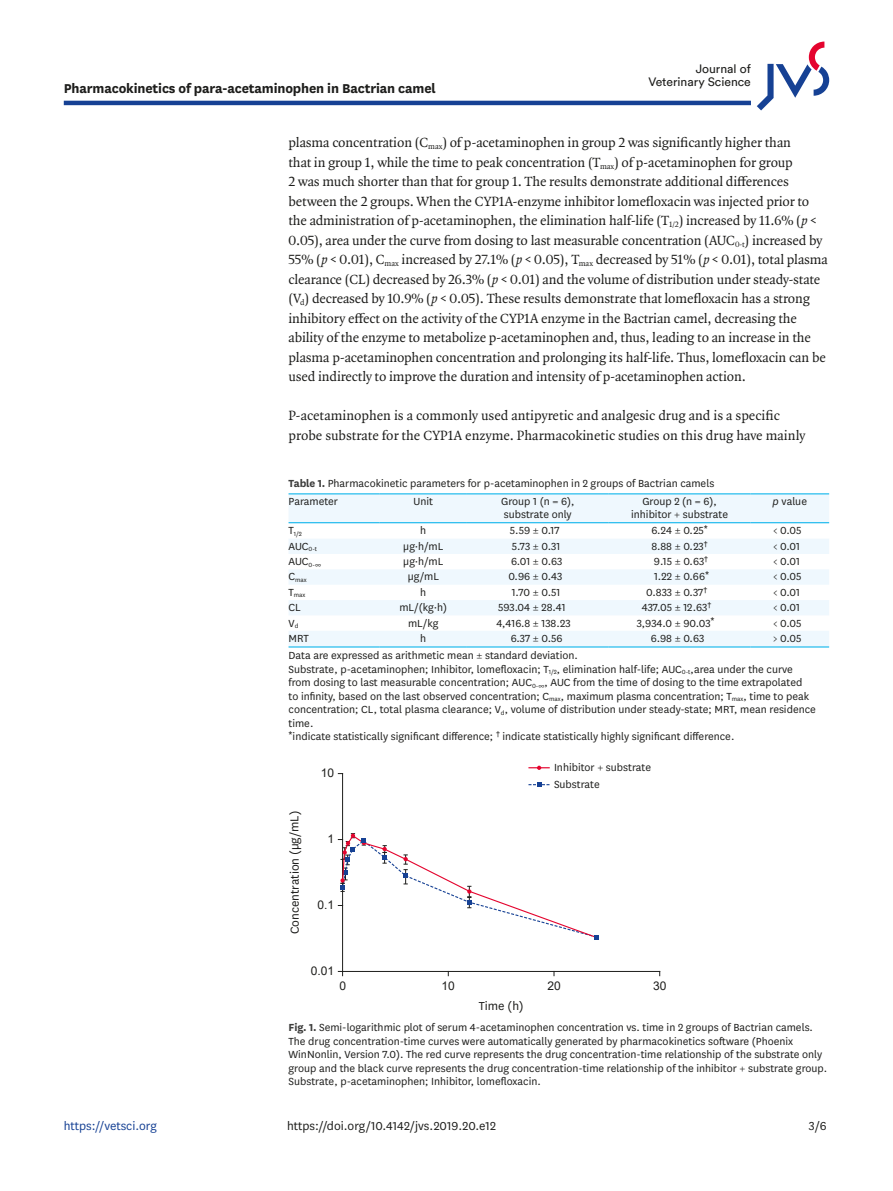
<style>
.page{position:relative;width:893px;height:1191px;background:#fff}
.page>*{position:absolute;margin:0;border:0;box-sizing:border-box;transform-origin:0 0}
.alt-title-type{font:700 15px "National";letter-spacing:-.01em;color:#1d1d1b}
.body_p{font:14.25px/19.5px "Quadraat OT";letter-spacing:-.01em;color:#1d1d1b}
.doi_running_footer{font:13.5px "National";color:#1d1d1b}
.t1{font:13.5px "National";color:#164194}
.t2{font:12.15px/13.2px "Circular";color:#1d1d1b;text-align:right}
.table-wrap-foot_p{font:12px/13.5px "National";color:#1d1d1b}
.fig_caption{font:12px/13.5px "National";color:#1d1d1b}
.tbody_entry{font:12px "National";color:#1d1d1b}
.table-wrap_caption{font:12px "National";color:#1d1d1b}
.thead_entry{font:12px/13.5px "National";color:#1d1d1b}
.table-wrap-foot_p_fi{font:12px "National";color:#1d1d1b}
.t3{font:12px "Arial";color:#1d1d1b}
.tbody_entry-2{font:7.05px "National";color:#1d1d1b}
.s1{font-style:italic}
.s2{font-weight:700;color:#3d3d3c}
.s3{font-family:"Arial Unicode MS";font-size:10.5px}
</style>
<div class="page">
<svg style="left:757px;top:42px;width:72px;height:68px"></svg>
<hr style="left:64px;top:101px;width:687px;height:4px;background:#164194">
<hr style="left:343px;top:971px;width:317px;height:1px;background:#1d1d1b">
<svg style="left:528px;top:782px;width:22px;height:5px"></svg>
<svg style="left:528px;top:765px;width:22px;height:5px"></svg>
<hr style="left:342px;top:773px;width:1px;height:198px;background:#1d1d1b">
<svg style="left:338px;top:833px;width:261px;height:106px"></svg>
<svg style="left:289px;top:494px;width:540px;height:152px;fill:#eff8fe"></svg>
<hr style="left:289px;top:493px;width:91px;height:1px;background:#00b1eb">
<hr style="left:380px;top:493px;width:87px;height:1px;background:#00b1eb">
<hr style="left:467px;top:493px;width:142px;height:1px;background:#00b1eb">
<hr style="left:609px;top:493px;width:141px;height:1px;background:#00b1eb">
<hr style="left:750px;top:493px;width:79px;height:1px;background:#00b1eb">
<hr style="left:289px;top:522px;width:91px;height:1px;background:#00b1eb">
<hr style="left:380px;top:522px;width:87px;height:1px;background:#00b1eb">
<hr style="left:467px;top:522px;width:142px;height:1px;background:#00b1eb">
<hr style="left:609px;top:522px;width:141px;height:1px;background:#00b1eb">
<hr style="left:750px;top:522px;width:79px;height:1px;background:#00b1eb">
<hr style="left:289px;top:646px;width:91px;height:1px;background:#00b1eb">
<hr style="left:380px;top:646px;width:87px;height:1px;background:#00b1eb">
<hr style="left:467px;top:646px;width:142px;height:1px;background:#00b1eb">
<hr style="left:609px;top:646px;width:141px;height:1px;background:#00b1eb">
<hr style="left:750px;top:646px;width:79px;height:1px;background:#00b1eb">
<p class="alt-title-type" style="left:64px;top:77px;width:374px">Pharmacokinetics of para-acetaminophen in Bactrian camel</p>
<p class="t2" style="left:648px;top:62px;width:104px">Journal of<br>Veterinary Science</p>
<p class="body_p" style="left:289px;top:133px;width:541px">plasma concentration (C<sub>max</sub>) of p-acetaminophen in group 2 was significantly higher than<br>that in group 1, while the time to peak concentration (T<sub>max</sub>) of p-acetaminophen for group<br>2 was much shorter than that for group 1. The results demonstrate additional differences between the 2 groups. When the CYP1A-enzyme inhibitor lomefloxacin was injected prior to the administration of p-acetaminophen, the elimination half-life (T<sub>1/2</sub>) increased by 11.6% (<span class="s1">p</span>&lt; 0.05), area under the curve from dosing to last measurable concentration (AUC<sub>0-t</sub>) increased by 55% (<span class="s1">p</span>&lt; 0.01), C<sub>max</sub> increased by 27.1% (<span class="s1">p</span>&lt; 0.05), T<sub>max</sub> decreased by 51% (<span class="s1">p</span>&lt; 0.01), total plasma clearance (CL) decreased by 26.3% (<span class="s1">p</span>&lt; 0.01) and the volume of distribution under steady-state (V<sub>d</sub>) decreased by 10.9% (<span class="s1">p</span>&lt; 0.05). These results demonstrate that lomefloxacin has a strong inhibitory effect on the activity of the CYP1A enzyme in the Bactrian camel, decreasing the ability of the enzyme to metabolize p-acetaminophen and, thus, leading to an increase in the plasma p-acetaminophen concentration and prolonging its half-life. Thus, lomefloxacin can be used indirectly to improve the duration and intensity of p-acetaminophen action.</p>
<p class="body_p" style="left:289px;top:406px;width:518px">P-acetaminophen is a commonly used antipyretic and analgesic drug and is a specific probe substrate for the CYP1A enzyme. Pharmacokinetic studies on this drug have mainly</p>
<p class="table-wrap_caption" style="left:289px;top:476px;width:427px"><span class="s2">Table 1.</span> Pharmacokinetic parameters for p-acetaminophen in 2 groups of Bactrian camels</p>
<p class="thead_entry" style="left:289px;top:494px;width:51px">Parameter</p>
<p class="thead_entry" style="left:414px;top:494px;width:21px">Unit</p>
<p class="thead_entry" style="left:501px;top:494px;width:75px">Group 1 (n = 6), substrate only</p>
<p class="thead_entry" style="left:631px;top:494px;width:98px;text-align:center">Group 2 (n = 6), inhibitor + substrate</p>
<p class="thead_entry" style="left:773px;top:494px;width:36px"><span class="s1">p</span> value</p>
<p class="tbody_entry-2" style="left:289px;top:529px;width:15px"><sup>T</sup>1/2</p>
<p class="tbody_entry" style="left:420px;top:523px;width:8px">h</p>
<p class="tbody_entry" style="left:510px;top:523px;width:51px">5.59 ± 0.17</p>
<p class="tbody_entry" style="left:651px;top:523px;width:58px">6.24 ± 0.25<span class="s3">*</span></p>
<p class="tbody_entry" style="left:773px;top:523px;width:30px">&lt; 0.05</p>
<p class="tbody_entry" style="left:289px;top:538px;width:30px">AUC<sub>0-t</sub></p>
<p class="tbody_entry" style="left:403px;top:538px;width:41px">µg·h/mL</p>
<p class="tbody_entry" style="left:512px;top:538px;width:50px">5.73 ± 0.31</p>
<p class="tbody_entry" style="left:651px;top:538px;width:58px">8.88 ± 0.23<sup>†</sup></p>
<p class="tbody_entry" style="left:773px;top:538px;width:28px">&lt; 0.01</p>
<p class="tbody_entry" style="left:289px;top:553px;width:34px">AUC<sub>0-∞</sub></p>
<p class="tbody_entry" style="left:403px;top:553px;width:41px">µg·h/mL</p>
<p class="tbody_entry" style="left:511px;top:553px;width:53px">6.01 ± 0.63</p>
<p class="tbody_entry" style="left:654px;top:553px;width:56px">9.15 ± 0.63<sup>†</sup></p>
<p class="tbody_entry" style="left:773px;top:553px;width:28px">&lt; 0.01</p>
<p class="tbody_entry-2" style="left:289px;top:575px;width:20px"><sup>C</sup>max</p>
<p class="tbody_entry" style="left:408px;top:569px;width:33px">µg/mL</p>
<p class="tbody_entry" style="left:508px;top:569px;width:55px">0.96 ± 0.43</p>
<p class="tbody_entry" style="left:654px;top:569px;width:56px">1.22 ± 0.66<span class="s3">*</span></p>
<p class="tbody_entry" style="left:773px;top:569px;width:30px">&lt; 0.05</p>
<p class="tbody_entry-2" style="left:289px;top:590px;width:18px"><sup>T</sup>max</p>
<p class="tbody_entry" style="left:420px;top:584px;width:8px">h</p>
<p class="tbody_entry" style="left:512px;top:584px;width:50px">1.70 ± 0.51</p>
<p class="tbody_entry" style="left:646px;top:584px;width:62px">0.833 ± 0.37<sup>†</sup></p>
<p class="tbody_entry" style="left:773px;top:584px;width:28px">&lt; 0.01</p>
<p class="tbody_entry" style="left:289px;top:599px;width:14px">CL</p>
<p class="tbody_entry" style="left:399px;top:599px;width:49px">mL/(kg·h)</p>
<p class="tbody_entry" style="left:498px;top:599px;width:69px">593.04 ± 28.41</p>
<p class="tbody_entry" style="left:642px;top:599px;width:71px">437.05 ± 12.63<sup>†</sup></p>
<p class="tbody_entry" style="left:773px;top:599px;width:28px">&lt; 0.01</p>
<p class="tbody_entry" style="left:289px;top:615px;width:11px">V<sub>d</sub></p>
<p class="tbody_entry" style="left:408px;top:615px;width:32px">mL/kg</p>
<p class="tbody_entry" style="left:496px;top:615px;width:76px">4,416.8 ± 138.23</p>
<p class="tbody_entry" style="left:637px;top:615px;width:79px">3,934.0 ± 90.03<span class="s3">*</span></p>
<p class="tbody_entry" style="left:773px;top:615px;width:30px">&lt; 0.05</p>
<p class="tbody_entry" style="left:289px;top:630px;width:22px">MRT</p>
<p class="tbody_entry" style="left:420px;top:630px;width:8px">h</p>
<p class="tbody_entry" style="left:511px;top:630px;width:53px">6.37 ± 0.56</p>
<p class="tbody_entry" style="left:651px;top:630px;width:55px">6.98 ± 0.63</p>
<p class="tbody_entry" style="left:773px;top:630px;width:30px">&gt; 0.05</p>
<p class="table-wrap-foot_p_fi" style="left:289px;top:648px;width:291px">Data are expressed as arithmetic mean ± standard deviation.</p>
<p class="table-wrap-foot_p" style="left:289px;top:662px;width:529px">Substrate, p-acetaminophen; Inhibitor, lomefloxacin; T<sub>1/2</sub>, elimination half-life; AUC<sub>0-t</sub>,area under the curve from dosing to last measurable concentration; AUC<sub>0-∞</sub>, AUC from the time of dosing to the time extrapolated<br>to infinity, based on the last observed concentration; C<sub>max</sub>, maximum plasma concentration; T<sub>max</sub>, time to peak concentration; CL, total plasma clearance; V<sub>d</sub>, volume of distribution under steady-state; MRT, mean residence time.</p>
<p class="table-wrap-foot_p" style="left:289px;top:729px;width:447px"><span class="s3">*</span>indicate statistically significant difference; <sup>†</sup> indicate statistically highly significant difference.</p>
<p class="t3" style="left:321px;top:764px;width:15px">10</p>
<p class="doi_running_footer" style="left:286px;top:934px;width:125px;rotate:-90deg">Concentration (µg/mL)</p>
<p class="t3" style="left:327px;top:830px;width:8px">1</p>
<p class="t3" style="left:317px;top:896px;width:18px">0.1</p>
<p class="t3" style="left:311px;top:962px;width:25px">0.01</p>
<p class="t3" style="left:340px;top:977px;width:8px">0</p>
<p class="fig_caption" style="left:554px;top:760px;width:99px">Inhibitor + substrate</p>
<p class="fig_caption" style="left:554px;top:777px;width:47px">Substrate</p>
<p class="t3" style="left:442px;top:977px;width:15px">10</p>
<p class="t3" style="left:547px;top:977px;width:15px">20</p>
<p class="t3" style="left:653px;top:977px;width:15px">30</p>
<p class="doi_running_footer" style="left:479px;top:997px;width:46px">Time (h)</p>
<p class="fig_caption" style="left:289px;top:1020px;width:540px"><span class="s2">Fig. 1.</span> Semi-logarithmic plot of serum 4-acetaminophen concentration vs. time in 2 groups of Bactrian camels.<br>The drug concentration-time curves were automatically generated by pharmacokinetics software (Phoenix WinNonlin, Version 7.0). The red curve represents the drug concentration-time relationship of the substrate only group and the black curve represents the drug concentration-time relationship of the inhibitor + substrate group.<br>Substrate, p-acetaminophen; Inhibitor, lomefloxacin.</p>
<p class="t1" style="left:64px;top:1116px;width:95px">https://vetsci.org</p>
<p class="doi_running_footer" style="left:287px;top:1116px;width:210px">https://doi.org/10.4142/jvs.2019.20.e12</p>
<p class="doi_running_footer" style="left:809px;top:1116px;width:19px">3/6</p>
</div>
